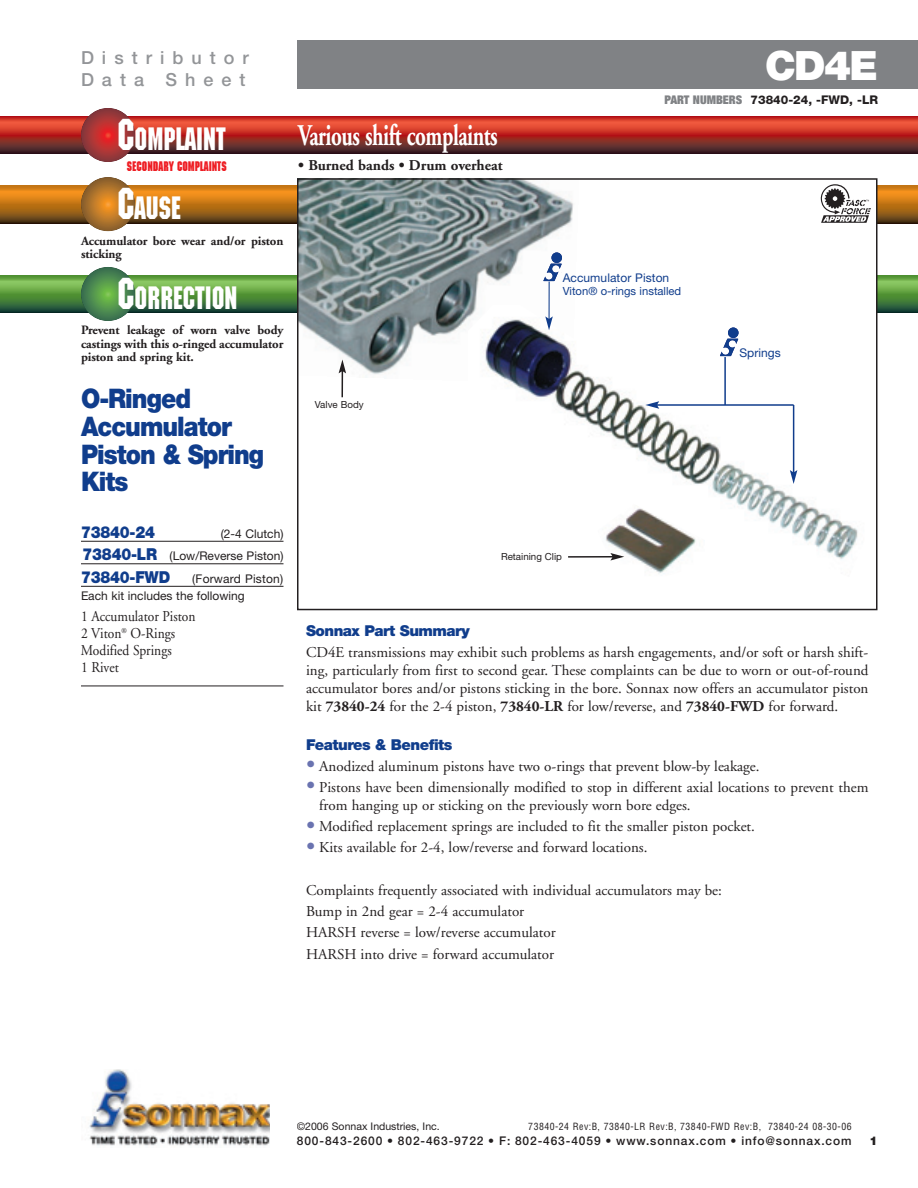
<style>
.page{position:relative;width:918px;height:1188px;background:#fff}
.page>*{position:absolute;margin:0;border:0;box-sizing:border-box;transform-origin:0 0}
.t1{font:900 40.5px "Helvetica Neue";color:#fff}
.t2{font:31.5px "Machine";color:#fff;scale:.85 1}
.t3{font:700 30px "Adobe Garamond";letter-spacing:-.02em;color:#fff;scale:.7 1}
.t4{font:900 27px/27.8px "Helvetica Neue";letter-spacing:-.04em;color:#103d8c;scale:.9 1}
.t5{font:500 18px/21.6px "Helvetica Neue";letter-spacing:.445em;color:#939598}
.t6{font:900 16.5px "Helvetica Neue";letter-spacing:-.015em;color:#103d8c;scale:.9 1}
.t7{font:15px/18px "Adobe Garamond";color:#231f20}
.t8{font:15px/17.1px "Adobe Garamond";color:#231f20;scale:.9 1}
.t9{font:900 15px "Helvetica Neue";letter-spacing:-.035em;color:#103d8c}
.t10{font:700 15px "Adobe Garamond";color:#231f20}
.t11{font:700 13.5px "Machine";color:#ee1d23;scale:.85 1}
.t12{font:700 12.75px/13.5px "Adobe Garamond";letter-spacing:-.005em;color:#231f20}
.t13{font:12px/22.5px "Helvetica Neue";color:#231f20;text-align:right}
.t14{font:500 12px "Helvetica Neue";letter-spacing:.07em;color:#231f20}
.t15{font:800 12px "Helvetica Neue";color:#231f20}
.t16{font:12px "Helvetica Neue";letter-spacing:.005em;color:#103d8c}
.t17{font:900 12px "Helvetica Neue";color:#231f20}
.t18{font:11.25px "Helvetica Neue";color:#103d8c}
.t19{font:10.5px "Helvetica Neue";color:#231f20}
.t20{font:condensed 9.75px "Helvetica";letter-spacing:.05em;color:#231f20}
.t21{font:9.75px "Helvetica Neue";color:#231f20}
.s1{font-weight:900;font-stretch:expanded;color:#808285}
.s2{font-size:43.5px}
.s3{font-weight:900;font-size:16.5px;color:#103d8c}
.s4{font-weight:700}
.s5{font-size:24px;color:#6a73b0}
</style>
<div class="page">
<hr style="left:81px;top:541px;width:203px;height:1px;background:#231f20">
<hr style="left:81px;top:563px;width:203px;height:1px;background:#231f20">
<hr style="left:81px;top:586px;width:203px;height:1px;background:#231f20">
<hr style="left:81px;top:686px;width:203px;height:1px;background:#231f20">
<svg style="left:0;top:275px;width:918px;height:38px;background:#518b40"></svg>
<svg style="left:81px;top:267px;width:54px;height:54px;background:#4b894e"></svg>
<svg style="left:0;top:185px;width:918px;height:38px;background:#b16c17"></svg>
<svg style="left:81px;top:177px;width:54px;height:54px;background:#ac712a"></svg>
<div style="left:297px;top:40px;width:581px;height:49px;background:#808285"></div>
<div style="left:878px;top:40px;width:40px;height:49px;background:#808285"></div>
<svg style="left:0;top:116px;width:918px;height:38px;background:#a13028"></svg>
<svg style="left:81px;top:108px;width:54px;height:54px;background:#a73435"></svg>
<div style="left:298px;top:179px;width:579px;height:431px;background:#fff"></div>
<img style="left:300px;top:181px;width:273px;height:193px">
<div style="left:297px;top:178px;width:581px;height:432px;border:2px solid #231f20"></div>
<svg style="left:339px;top:360px;width:7px;height:38px"></svg>
<img style="left:468px;top:306px;width:390px;height:254px">
<hr style="left:568px;top:556px;width:45px;height:2px;background:#231f20">
<svg style="left:597px;top:504px;width:114px;height:70px"></svg>
<svg style="left:821px;top:184px;width:50px;height:39px"></svg>
<svg style="left:720px;top:339px;width:19px;height:17px"></svg>
<div style="left:728px;top:328px;width:11px;height:10px;background:#103d8c;border-radius:50%"></div>
<svg style="left:543px;top:264px;width:20px;height:66px"></svg>
<div style="left:551px;top:252px;width:11px;height:11px;background:#103d8c;border-radius:50%"></div>
<hr style="left:724px;top:357px;width:2px;height:48px;background:#103d8c">
<hr style="left:657px;top:404px;width:137px;height:2px;background:#103d8c">
<svg style="left:645px;top:401px;width:14px;height:8px"></svg>
<hr style="left:793px;top:405px;width:1px;height:68px;background:#103d8c">
<svg style="left:790px;top:470px;width:7px;height:14px"></svg>
<img style="left:89px;top:1069px;width:181px;height:77px">
<p class="t5" style="left:81px;top:49px;width:169px">Distributor<br>Data Sheet</p>
<h1 class="t1" style="left:765px;top:51px;width:114px">CD4E</h1>
<p class="t15" style="left:665px;top:96px;width:215px"><span class="s1">PART NUMBERS</span> 73840-24, -FWD, -LR</p>
<h2 class="t2" style="left:118px;top:121px;width:129px"><span class="s2">C</span>OMPLAINT</h2>
<h3 class="t3" style="left:298px;top:123px;width:287px">Various shift complaints</h3>
<p class="t11" style="left:127px;top:159px;width:119px">SECONDARY COMPLAINTS</p>
<p class="t10" style="left:298px;top:160px;width:206px">• Burned bands • Drum overheat</p>
<h2 class="t2" style="left:118px;top:190px;width:76px"><span class="s2">C</span>AUSE</h2>
<p class="t12" style="left:81px;top:235px;width:204px">Accumulator bore wear and/or piston sticking</p>
<h2 class="t2" style="left:118px;top:280px;width:142px"><span class="s2">C</span>ORRECTION</h2>
<p class="t12" style="left:81px;top:325px;width:204px;text-align:justify">Prevent leakage of worn valve body castings with this o-ringed accumulator piston and spring kit.</p>
<h3 class="t4" style="left:81px;top:387px;width:205px">O-Ringed<br>Accumulator<br>Piston &amp; Spring<br>Kits</h3>
<p class="t6" style="left:81px;top:526px;width:84px">73840-24</p>
<p class="t13" style="left:83px;top:524px;width:202px">(2-4 Clutch)<br><span class="s3">73840-LR</span> (Low/Reverse Piston)</p>
<p class="t6" style="left:81px;top:571px;width:101px">73840-FWD</p>
<p class="t13" style="left:81px;top:571px;width:204px;line-height:17.2px;text-align:left;text-indent:111px">(Forward Piston)<br>Each kit includes the following</p>
<p class="t8" style="left:81px;top:609px;width:129px">1 Accumulator Piston<br>2 Viton<sup>®</sup> O-Rings<br>Modified Springs<br>1 Rivet</p>
<p class="t21" style="left:315px;top:401px;width:50px">Valve Body</p>
<p class="t16" style="left:563px;top:273px;width:108px">Accumulator Piston</p>
<p class="t18" style="left:563px;top:287px;width:120px">Viton® o-rings installed</p>
<p class="t16" style="left:739px;top:348px;width:43px">Springs</p>
<p class="t21" style="left:501px;top:553px;width:63px">Retaining Clip</p>
<p class="t9" style="left:306px;top:625px;width:165px">Sonnax Part Summary</p>
<p class="t7" style="left:306px;top:644px;width:564px;text-align:justify">CD4E transmissions may exhibit such problems as harsh engagements, and/or soft or harsh shift&shy;ing, particularly from first to second gear. These complaints can be due to worn or out-of-round accumulator bores and/or pistons sticking in the bore. Sonnax now offers an accumulator piston kit <span class="s4">73840-24</span> for the 2-4 piston, <span class="s4">73840-LR</span> for low/reverse, and <span class="s4">73840-FWD</span> for forward.</p>
<p class="t9" style="left:306px;top:739px;width:148px">Features &amp; Benefits</p>
<p class="t7" style="left:306px;top:758px;width:455px"><span class="s5">•</span> Anodized aluminum pistons have two o-rings that prevent blow-by leakage.</p>
<p class="t7" style="left:319px;top:780px;width:551px;text-indent:-13px"><span class="s5">•</span> Pistons have been dimensionally modified to stop in different axial locations to prevent them from hanging up or sticking on the previously worn bore edges.</p>
<p class="t7" style="left:306px;top:819px;width:450px"><span class="s5">•</span> Modified replacement springs are included to fit the smaller piston pocket.</p>
<p class="t7" style="left:306px;top:840px;width:343px"><span class="s5">•</span> Kits available for 2-4, low/reverse and forward locations.</p>
<p class="t7" style="left:306px;top:881px;width:418px;line-height:21.3px">Complaints frequently associated with individual accumulators may be:<br>Bump in 2nd gear = 2-4 accumulator<br>HARSH reverse = low/reverse accumulator<br>HARSH into drive = forward accumulator</p>
<p class="t19" style="left:297px;top:1123px;width:144px">©2006 Sonnax Industries, Inc.</p>
<p class="t20" style="left:528px;top:1123px;width:325px">73840-24 Rev:B, 73840-LR Rev:B, 73840-FWD Rev:B, 73840-24 08-30-06</p>
<p class="t14" style="left:297px;top:1137px;width:556px">800-843-2600 • 802-463-9722 • F: 802-463-4059 • www.sonnax.com • info@sonnax.com</p>
<p class="t17" style="left:869px;top:1137px;width:10px">1</p>
</div>
